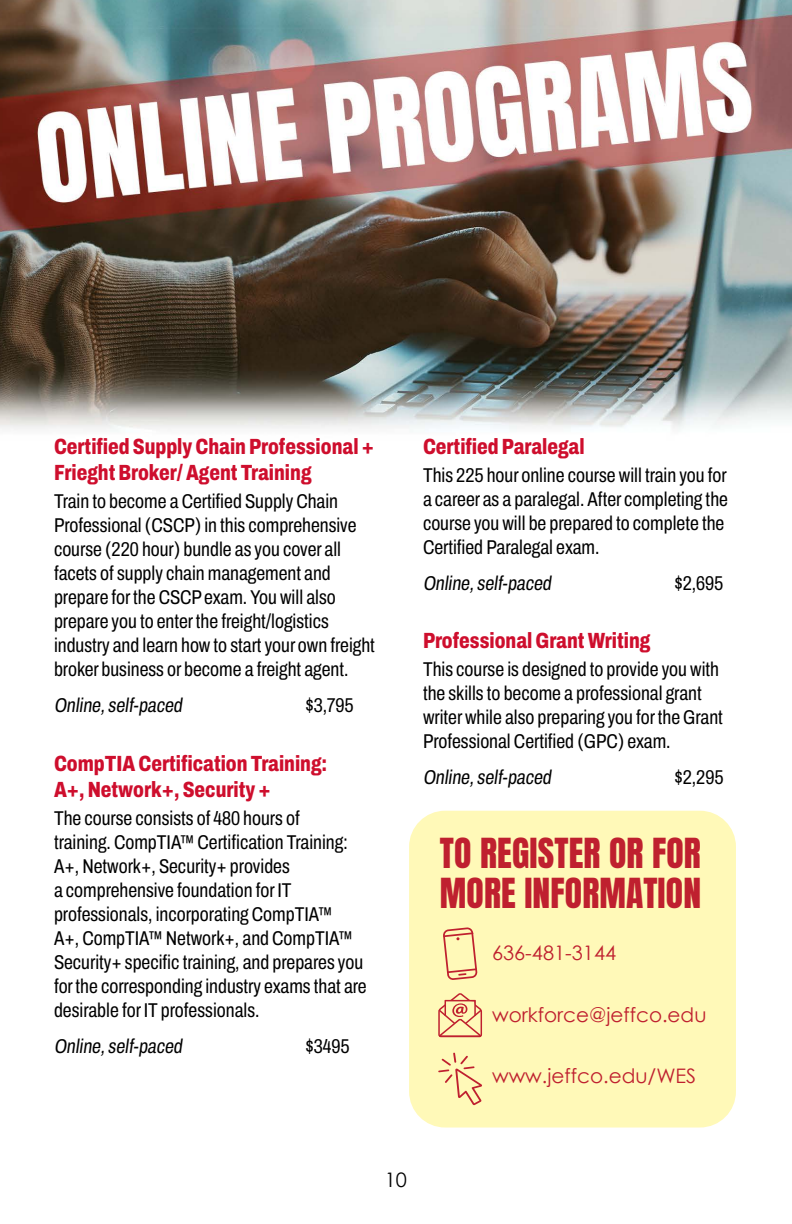
<style>
.page{position:relative;width:792px;height:1224px;background:#fff}
.page>*{position:absolute;margin:0;border:0;box-sizing:border-box;transform-origin:0 0}
.t1{font:34.6px/40px "Anton";letter-spacing:.005em;color:#bf202f}
.t2{font:800 22px/26.4px "Archivo Condensed";color:#ce0e2d}
.t3{font:20px/24px "Archivo Condensed";color:#000}
.t4{font:20px "Century Gothic";color:#bf202f}
.t5{font:20px "Century Gothic";color:#000}
</style>
<div class="page">
<img style="left:0;top:0;width:792px;height:1110px">
<div style="left:409px;top:811px;width:327px;height:317px;background:#fff9b8;border-radius:36px"></div>
<svg style="left:438px;top:1053px;width:44px;height:52px"></svg>
<svg style="left:438px;top:993px;width:44px;height:44px"></svg>
<svg style="left:443px;top:927px;width:35px;height:53px"></svg>
<p class="t2" style="left:54px;top:433px;width:321px">Certified Supply Chain Professional +<br>Frieght Broker/ Agent Training</p>
<p class="t3" style="left:54px;top:489px;width:322px">Train to become a Certified Supply Chain Professional (CSCP) in this comprehensive course (220 hour) bundle as you cover all facets of supply chain management and prepare for the CSCP exam. You will also prepare you to enter the freight/logistics industry and learn how to start your own freight broker business or become a freight agent.</p>
<p class="t3" style="left:54px;top:693px;width:134px">Online,self-paced</p>
<p class="t3" style="left:306px;top:693px;width:49px">$3,795</p>
<p class="t2" style="left:54px;top:750px;width:275px">CompTIA Certification Training:<br>A+, Network+, Security +</p>
<p class="t3" style="left:54px;top:806px;width:314px">The course consists of 480 hours of<br>training. CompTIA™ Certification Training:<br>A+, Network+, Security+ provides<br>a comprehensive foundation for IT professionals, incorporating CompTIA™<br>A+, CompTIA™ Network+, and CompTIA™ Security+ specific training, and prepares you for the corresponding industry exams that are desirable for IT professionals.</p>
<p class="t3" style="left:54px;top:1034px;width:134px">Online,self-paced</p>
<p class="t3" style="left:306px;top:1034px;width:45px">$3495</p>
<p class="t2" style="left:423px;top:433px;width:163px">Certified Paralegal</p>
<p class="t3" style="left:423px;top:463px;width:306px">This 225 hour online course will train you for a career as a paralegal. After completing the course you will be prepared to complete the Certified Paralegal exam.</p>
<p class="t3" style="left:423px;top:571px;width:134px">Online,self-paced</p>
<p class="t3" style="left:675px;top:571px;width:50px">$2,695</p>
<p class="t2" style="left:423px;top:628px;width:229px">Professional Grant Writing</p>
<p class="t3" style="left:423px;top:657px;width:301px">This course is designed to provide you with the skills to become a professional grant writer while also preparing you for the Grant Professional Certified (GPC) exam.</p>
<p class="t3" style="left:423px;top:765px;width:134px">Online,self-paced</p>
<p class="t3" style="left:675px;top:765px;width:50px">$2,295</p>
<h1 class="t1" style="left:440px;top:836px;width:263px">TO REGISTER OR FOR<br>MORE INFORMATION</h1>
<p class="t4" style="left:492px;top:941px;width:126px">636-481-3144</p>
<p class="t4" style="left:492px;top:1002px;width:216px">workforce@jeffco.edu</p>
<p class="t4" style="left:492px;top:1064px;width:206px">www.jeffco.edu/WES</p>
<p class="t5" style="left:385px;top:1168px;width:24px">10</p>
</div>
